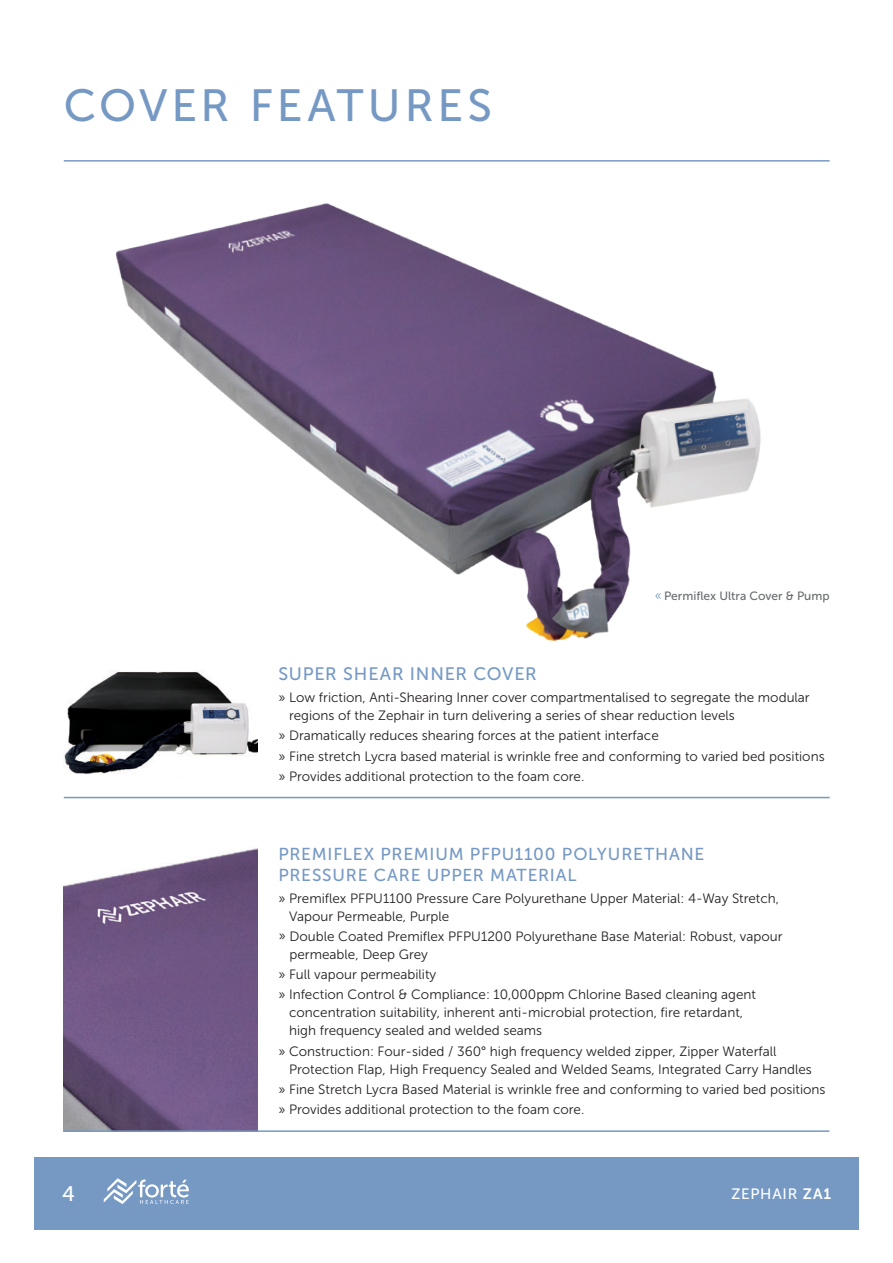
<style>
.page{position:relative;width:893px;height:1263px;background:#fff}
.page>*{position:absolute;margin:0;border:0;box-sizing:border-box;transform-origin:0 0}
.t1{font:45px "Museo Sans 500";letter-spacing:.085em;color:#7699c4}
.t2{font:21px "Museo Sans 500";color:#fff}
.t3{font:18px "Museo Sans 500";letter-spacing:.045em;color:#7699c4}
.t4{font:17.25px/21px "Museo Sans 500";letter-spacing:.045em;color:#7699c4}
.t5{font:15px "Museo Sans 500";letter-spacing:.05em;color:#fff}
.t6{font:13.5px/18px "Museo Sans 300";color:#231f20}
.t7{font:12px "Museo Sans 500";color:#696d6f}
.s1{font-family:"Museo Sans 700"}
</style>
<div class="page">
<img style="left:64px;top:671px;width:193px;height:106px">
<hr style="left:64px;top:797px;width:766px;height:1px;background:#7699c4">
<img style="left:64px;top:848px;width:193px;height:282px">
<img style="left:115px;top:203px;width:646px;height:438px">
<hr style="left:64px;top:1130px;width:765px;height:2px;background:#7699c4">
<svg style="left:655px;top:593px;width:6px;height:6px"></svg>
<div style="left:34px;top:1157px;width:825px;height:72px;background:#7699c4"></div>
<hr style="left:64px;top:160px;width:766px;height:2px;background:#7699c4">
<svg style="left:104px;top:1178px;width:85px;height:26px"></svg>
<h1 class="t1" style="left:64px;top:81px;width:430px">COVER FEATURES</h1>
<p class="t7" style="left:664px;top:589px;width:167px">Permiflex Ultra Cover &amp; Pump</p>
<h3 class="t3" style="left:278px;top:664px;width:260px">SUPER SHEAR INNER COVER</h3>
<p class="t6" style="left:289px;top:689px;width:522px;text-indent:-11px">» Low friction, Anti-Shearing Inner cover compartmentalised to segregate the modular regions of the Zephair in turn delivering a series of shear reduction levels</p>
<p class="t6" style="left:278px;top:726px;width:548px;line-height:20.1px">» Dramatically reduces shearing forces at the patient interface<br>» Fine stretch Lycra based material is wrinkle free and conforming to varied bed positions » Provides additional protection to the foam core.</p>
<p class="t4" style="left:278px;top:843px;width:428px">PREMIFLEX PREMIUM PFPU1100 POLYURETHANE<br>PRESSURE CARE UPPER MATERIAL</p>
<p class="t6" style="left:289px;top:889px;width:492px;text-indent:-11px">» Premiflex PFPU1100 Pressure Care Polyurethane Upper Material: 4-Way Stretch,<br>Vapour Permeable, Purple</p>
<p class="t6" style="left:290px;top:928px;width:495px;text-indent:-11px">» Double Coated Premiflex PFPU1200 Polyurethane Base Material: Robust, vapour permeable, Deep Grey</p>
<p class="t6" style="left:278px;top:965px;width:479px;line-height:20.1px">» Full vapour permeability<br>» Infection Control &amp; Compliance: 10,000ppm Chlorine Based cleaning agent</p>
<p class="t6" style="left:289px;top:1004px;width:456px">concentration suitability, inherent anti-microbial protection, fire retardant, high frequency sealed and welded seams</p>
<p class="t6" style="left:289px;top:1042px;width:524px;text-indent:-11px">» Construction: Four-sided / 360° high frequency welded zipper, Zipper Waterfall<br>Protection Flap, High Frequency Sealed and Welded Seams, Integrated Carry Handles</p>
<p class="t6" style="left:278px;top:1079px;width:549px;line-height:20.1px">» Fine Stretch Lycra Based Material is wrinkle free and conforming to varied bed positions » Provides additional protection to the foam core.</p>
<h2 class="t2" style="left:62px;top:1182px;width:14px">4</h2>
<p class="t5" style="left:732px;top:1185px;width:101px">ZEPHAIR <span class="s1">ZA1</span></p>
</div>
